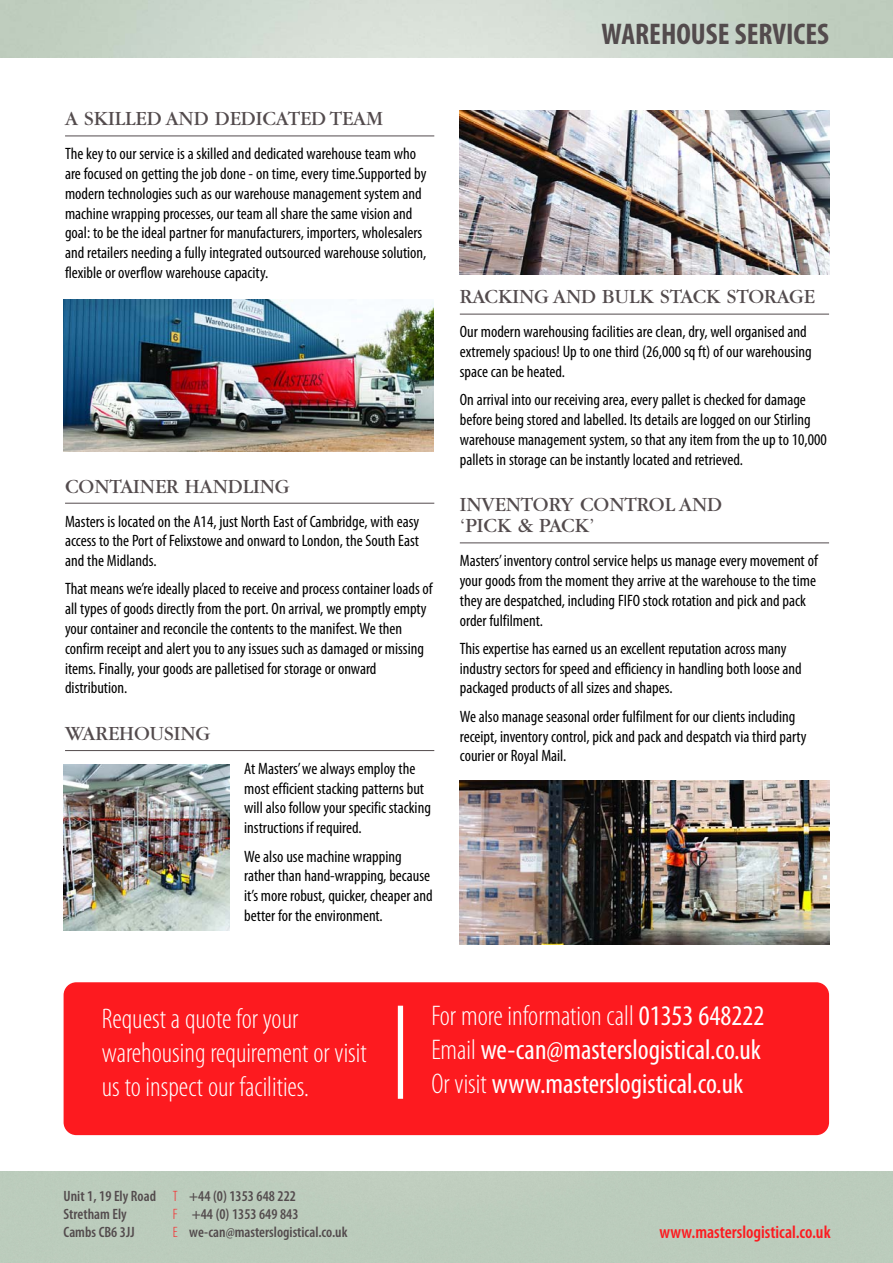
<style>
.page{position:relative;width:893px;height:1263px;background:#fff}
.page>*{position:absolute;margin:0;border:0;box-sizing:border-box;transform-origin:0 0}
.t1{font:700 condensed 30px "Myriad Pro";color:#534b4d}
.t2{font:condensed 28.5px/34.2px "Myriad Pro";color:#fff;text-align:justify}
.t3{font:300 condensed 28.5px/34.2px "Myriad Pro";color:#fff}
.t4{font:21px/21px "Garamond";color:#534b4d}
.t5{font:600 condensed 18px "Myriad Pro";color:#fd1a1f}
.t6{font:condensed 16.5px/19.8px "Myriad Pro";color:#000}
.t7{font:600 condensed 15px/18px "Myriad Pro";color:#534b4d}
.s1{font-weight:300}
.s2{font-weight:300;color:#fd1a1f}
</style>
<div class="page">
<hr style="left:65px;top:135px;width:369px;height:1px;background:#534b4d">
<hr style="left:65px;top:503px;width:369px;height:1px;background:#534b4d">
<hr style="left:65px;top:750px;width:369px;height:1px;background:#534b4d">
<hr style="left:460px;top:314px;width:369px;height:1px;background:#534b4d">
<hr style="left:460px;top:542px;width:369px;height:1px;background:#534b4d">
<div style="left:64px;top:982px;width:765px;height:153px;background:#fd1a1f;border-radius:13px"></div>
<img style="left:64px;top:300px;width:369px;height:151px">
<img style="left:64px;top:765px;width:165px;height:166px">
<img style="left:459px;top:111px;width:370px;height:164px">
<img style="left:459px;top:781px;width:370px;height:164px">
<div style="left:398px;top:1006px;width:5px;height:93px;background:#fff"></div>
<h1 class="t1" style="left:601px;top:23px;width:229px">WAREHOUSE SERVICES</h1>
<p class="t4" style="left:65px;top:110px;width:319px">A SKILLED AND DEDICATED TEAM</p>
<p class="t6" style="left:65px;top:145px;width:363px">The key to our service is a skilled and dedicated warehouse team who are focused on getting the job done - on time, every time.Supported by modern technologies such as our warehouse management system and machine wrapping processes, our team all share the same vision and goal: to be the ideal partner for manufacturers, importers, wholesalers and retailers needing a fully integrated outsourced warehouse solution, flexible or overflow warehouse capacity.</p>
<p class="t4" style="left:65px;top:477px;width:226px">CONTAINER HANDLING</p>
<p class="t6" style="left:65px;top:513px;width:356px;text-align:justify">Masters is located on the A14, just North East of Cambridge, with easy access to the Port of Felixstowe and onward to London, the South East and the Midlands.</p>
<p class="t6" style="left:65px;top:581px;width:369px">That means we’re ideally placed to receive and process container loads of all types of goods directly from the port. On arrival, we promptly empty your container and reconcile the contents to the manifest. We then confirm receipt and alert you to any issues such as damaged or missing items. Finally, your goods are palletised for storage or onward distribution.</p>
<p class="t4" style="left:65px;top:725px;width:147px">WAREHOUSING</p>
<p class="t6" style="left:244px;top:760px;width:188px">At Masters’we always employ the most efficient stacking patterns but will also follow your specific stacking instructions if required.</p>
<p class="t6" style="left:244px;top:848px;width:190px">We also use machine wrapping rather than hand-wrapping, because it’s more robust, quicker, cheaper and better for the environment.</p>
<p class="t4" style="left:460px;top:288px;width:357px">RACKING AND BULK STACK STORAGE</p>
<p class="t6" style="left:460px;top:324px;width:353px">Our modern warehousing facilities are clean, dry, well organised and extremely spacious! Up to one third (26,000 sq ft) of our warehousing space can be heated.</p>
<p class="t6" style="left:460px;top:392px;width:368px">On arrival into our receiving area, every pallet is checked for damage before being stored and labelled. Its details are logged on our Stirling warehouse management system, so that any item from the up to 10,000 pallets in storage can be instantly located and retrieved.</p>
<p class="t4" style="left:460px;top:496px;width:264px">INVENTORY CONTROL AND ‘PICK &amp; PACK’</p>
<p class="t6" style="left:460px;top:552px;width:359px">Masters’inventory control service helps us manage every movement of your goods from the moment they arrive at the warehouse to the time they are despatched, including FIFO stock rotation and pick and pack order fulfilment.</p>
<p class="t6" style="left:460px;top:640px;width:343px">This expertise has earned us an excellent reputation across many industry sectors for speed and efficiency in handling both loose and packaged products of all sizes and shapes.</p>
<p class="t6" style="left:460px;top:708px;width:348px">We also manage seasonal order fulfilment for our clients including receipt, inventory control, pick and pack and despatch via third party courier or Royal Mail.</p>
<h2 class="t3" style="left:102px;top:1004px;width:266px">Request a quote for your warehousing requirement or visit us to inspect our facilities.</h2>
<h2 class="t2" style="left:431px;top:1001px;width:334px"><span class="s1">For more information call</span> 01353 648222<br><span class="s1">Email</span> we-can@masterslogistical.co.uk <span class="s1">Or visit</span> www.masterslogistical.co.uk</h2>
<p class="t7" style="left:64px;top:1189px;width:94px">Unit 1, 19 Ely Road<br>Stretham Ely<br>Cambs CB6 3JJ</p>
<p class="t7" style="left:173px;top:1189px;width:176px"><span class="s2">T</span> +44 (0) 1353 648 222<br><span class="s2">F</span> +44 (0) 1353 649 843<br><span class="s2">E</span> we-can@masterslogistical.co.uk</p>
<p class="t5" style="left:659px;top:1225px;width:173px">www.masterslogistical.co.uk</p>
</div>
